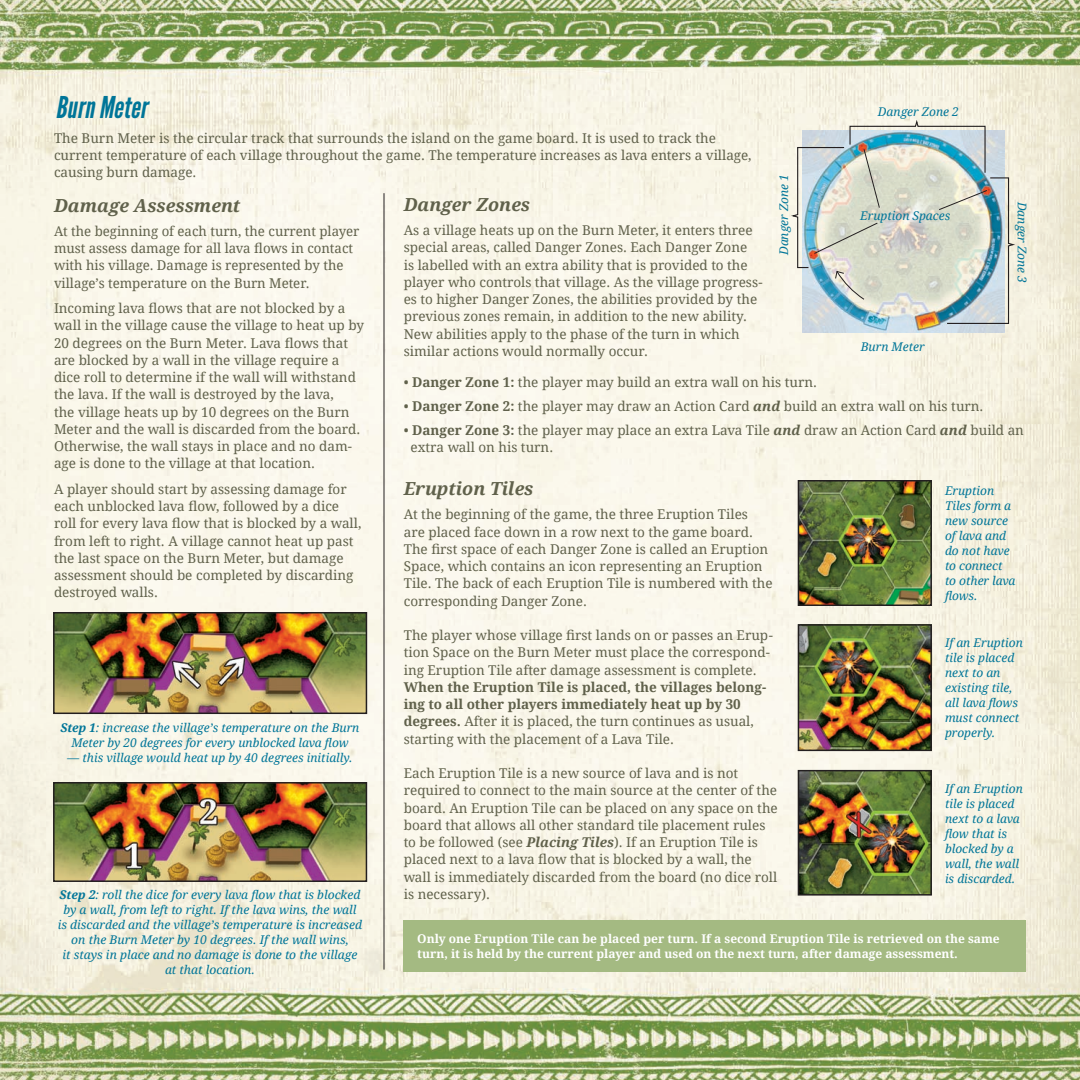
<style>
.page{position:relative;width:1080px;height:1080px;background:#fff}
.page>*{position:absolute;margin:0;border:0;box-sizing:border-box;transform-origin:0 0}
.t1{font:italic 30px "League Gothic";color:#007598}
.t2{font:italic 700 18px "Droid Serif";color:#60614b}
.t3{font:13.5px/17.2px "Droid Serif";color:#60614b}
.t4{font:700 13.5px/17.2px "Droid Serif";color:#60614b}
.t5{font:italic 12px/15px "Droid Serif";color:#007598}
.t6{font:700 12px/15px "Droid Serif";color:#fff}
.s1{font-weight:700}
.s2{font-weight:700;font-style:italic}
.s3{font-weight:400}
</style>
<div class="page">
<img style="left:0;top:0;width:1080px;height:1080px">
<img style="left:801px;top:627px;width:128px;height:121px">
<div style="left:798px;top:624px;width:134px;height:127px;border:2px solid #231f20"></div>
<img style="left:801px;top:773px;width:128px;height:120px">
<div style="left:798px;top:770px;width:134px;height:126px;border:2px solid #231f20"></div>
<img style="left:56px;top:785px;width:308px;height:94px">
<div style="left:53px;top:782px;width:314px;height:100px;border:2px solid #231f20"></div>
<img style="left:56px;top:615px;width:308px;height:96px">
<div style="left:53px;top:612px;width:314px;height:102px;border:2px solid #231f20"></div>
<div style="left:404px;top:921px;width:622px;height:51px;background:#a4ba82"></div>
<img style="left:802px;top:325px;width:203px;height:8px">
<hr style="left:384px;top:193px;width:1px;height:777px;background:#231f20">
<img style="left:801px;top:483px;width:128px;height:120px">
<div style="left:798px;top:480px;width:134px;height:126px;border:2px solid #231f20"></div>
<img style="left:789px;top:118px;width:228px;height:207px">
<h1 class="t1" style="left:56px;top:90px;width:99px">BurnMeter</h1>
<p class="t5" style="left:878px;top:104px;width:83px">Danger Zone 2</p>
<p class="t3" style="left:54px;top:130px;width:699px">The Burn Meter is the circular track that surrounds the island on the game board. It is used to track the current temperature of each village throughout the game. The temperature increases as lava enters a village, causing burn damage.</p>
<h2 class="t2" style="left:404px;top:193px;width:128px">Danger Zones</h2>
<p class="t3" style="left:404px;top:222px;width:360px">As a village heats up on the Burn Meter, it enters three special areas, called Danger Zones. Each Danger Zone<br>is labelled with an extra ability that is provided to the player who controls that village. As the village progress&shy;es to higher Danger Zones, the abilities provided by the previous zones remain, in addition to the new ability.<br>New abilities apply to the phase of the turn in which similar actions would normally occur.</p>
<p class="t5" style="left:777px;top:255px;width:83px;rotate:-90deg">Danger Zone 1</p>
<h2 class="t2" style="left:54px;top:194px;width:188px">Damage Assessment</h2>
<p class="t3" style="left:54px;top:223px;width:307px">At the beginning of each turn, the current player must assess damage for all lava flows in contact with his village. Damage is represented by the village’s temperature on the Burn Meter.</p>
<p class="t3" style="left:54px;top:300px;width:312px">Incoming lava flows that are not blocked by a wall in the village cause the village to heat up by 20 degrees on the Burn Meter. Lava flows that are blocked by a wall in the village require a dice roll to determine if the wall will withstand the lava. If the wall is destroyed by the lava,<br>the village heats up by 10 degrees on the Burn Meter and the wall is discarded from the board.<br>Otherwise, the wall stays in place and no dam&shy;age is done to the village at that location.</p>
<p class="t3" style="left:54px;top:481px;width:309px">A player should start by assessing damage for each unblocked lava flow, followed by a dice roll for every lava flow that is blocked by a wall, from left to right. A village cannot heat up past the last space on the Burn Meter, but damage assessment should be completed by discarding destroyed walls.</p>
<p class="t5" style="left:1030px;top:202px;width:83px;rotate:90deg">Danger Zone 3</p>
<p class="t5" style="left:860px;top:208px;width:91px">Eruption Spaces</p>
<p class="t5" style="left:861px;top:339px;width:65px">Burn Meter</p>
<p class="t3" style="left:404px;top:374px;width:415px">• <span class="s1">Danger Zone 1:</span> the player may build an extra wall on his turn.</p>
<p class="t3" style="left:404px;top:398px;width:581px">• <span class="s1">Danger Zone 2:</span> the player may draw an Action Card <span class="s2">and</span> build an extra wall on his turn.</p>
<p class="t3" style="left:411px;top:422px;width:615px;text-indent:-7px">• <span class="s1">Danger Zone 3:</span> the player may place an extra Lava Tile <span class="s2">and</span> draw an Action Card <span class="s2">and</span> build an extra wall on his turn.</p>
<h2 class="t2" style="left:404px;top:478px;width:131px">Eruption Tiles</h2>
<p class="t3" style="left:404px;top:506px;width:370px">At the beginning of the game, the three Eruption Tiles<br>are placed face down in a row next to the game board.<br>The first space of each Danger Zone is called an Eruption Space, which contains an icon representing an Eruption Tile. The back of each Eruption Tile is numbered with the corresponding Danger Zone.</p>
<p class="t3" style="left:404px;top:627px;width:371px">The player whose village first lands on or passes an Erup&shy;tion Space on the Burn Meter must place the correspond&shy;ing Eruption Tile after damage assessment is complete.</p>
<p class="t4" style="left:404px;top:679px;width:364px">When the Eruption Tile is placed, the villages belong&shy;ing to all other players immediately heat up by 30 degrees. <span class="s3">After it is placed, the turn continues as usual, starting with the placement of a Lava Tile.</span></p>
<p class="t3" style="left:404px;top:765px;width:376px">Each Eruption Tile is a new source of lava and is not required to connect to the main source at the center of the board. An Eruption Tile can be placed on any space on the board that allows all other standard tile placement rules to be followed (see <span class="s2">Placing Tiles</span>). If an Eruption Tile is placed next to a lava flow that is blocked by a wall, the wall is immediately discarded from the board (no dice roll is necessary).</p>
<p class="t5" style="left:945px;top:483px;width:72px">Eruption<br>Tiles form a new source of lava and do not have to connect to other lava flows.</p>
<p class="t5" style="left:945px;top:636px;width:79px">If an Eruption tile is placed next to an existing tile, all lava flows must connect properly.</p>
<p class="t5" style="left:60px;top:721px;width:301px;text-align:center"><span class="s1">Step 1</span>: increase the village’s temperature on the Burn<br>Meter by 20 degrees for every unblocked lava flow</p>
<p class="t5" style="left:67px;top:751px;width:287px">— this village would heat up by 40 degrees initially.</p>
<p class="t5" style="left:945px;top:781px;width:79px">If an Eruption tile is placed next to a lava flow that is blocked by a wall, the wall is discarded.</p>
<p class="t5" style="left:58px;top:887px;width:306px;text-align:center"><span class="s1">Step 2</span>: roll the dice for every lava flow that is blocked by a wall, from left to right. If the lava wins, the wall is discarded and the village’s temperature is increased on the Burn Meter by 10 degrees. If the wall wins,<br>it stays in place and no damage is done to the village at that location.</p>
<p class="t6" style="left:417px;top:932px;width:584px">Only one Eruption Tile can be placed per turn. If a second Eruption Tile is retrieved on the same turn, it is held by the current player and used on the next turn, after damage assessment.</p>
</div>
